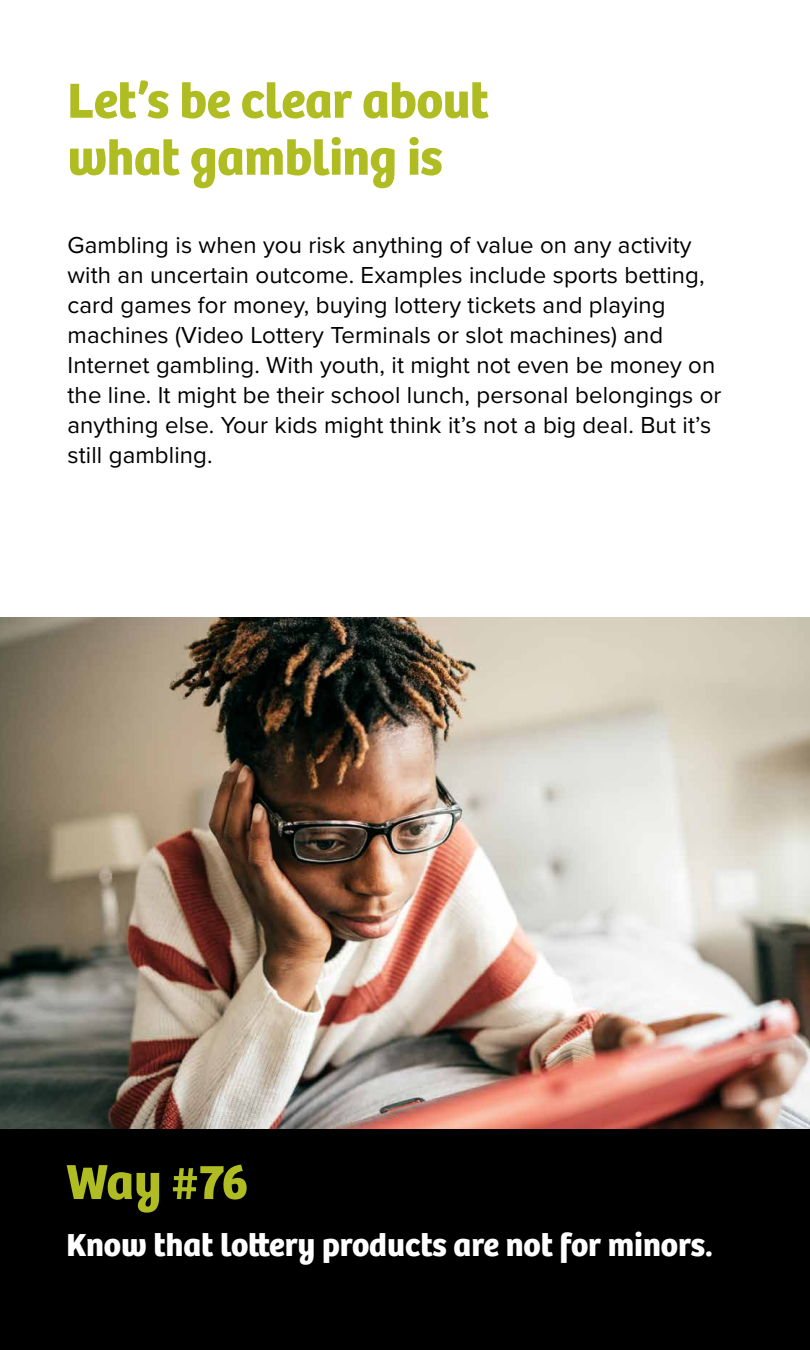
<style>
.page{position:relative;width:810px;height:1350px;background:#fff}
.page>*{position:absolute;margin:0;border:0;box-sizing:border-box;transform-origin:0 0}
.t1{font:700 51px/57px "Bree";letter-spacing:-.005em;color:#afbc22}
.t2{font:700 33px "Bree";color:#fff}
.t3{font:24px/30px "Proxima Nova";letter-spacing:.005em;color:#000}
</style>
<div class="page">
<img style="left:0;top:618px;width:810px;height:511px">
<div style="left:0;top:1129px;width:810px;height:221px;background:#000"></div>
<h1 class="t1" style="left:67px;top:73px;width:423px">Let’s be clear about what gambling is</h1>
<p class="t3" style="left:67px;top:229px;width:655px">Gambling is when you risk anything of value on any activity with an uncertain outcome. Examples include sports betting, card games for money, buying lottery tickets and playing machines (Video Lottery Terminals or slot machines) and Internet gambling. With youth, it might not even be money on the line. It might be their school lunch, personal belongings or anything else. Your kids might think it’s not a big deal. But it’s still gambling.</p>
<h1 class="t1" style="left:66px;top:1154px;width:184px">Way #76</h1>
<h2 class="t2" style="left:66px;top:1225px;width:648px">Know that lottery products are not for minors.</h2>
</div>
